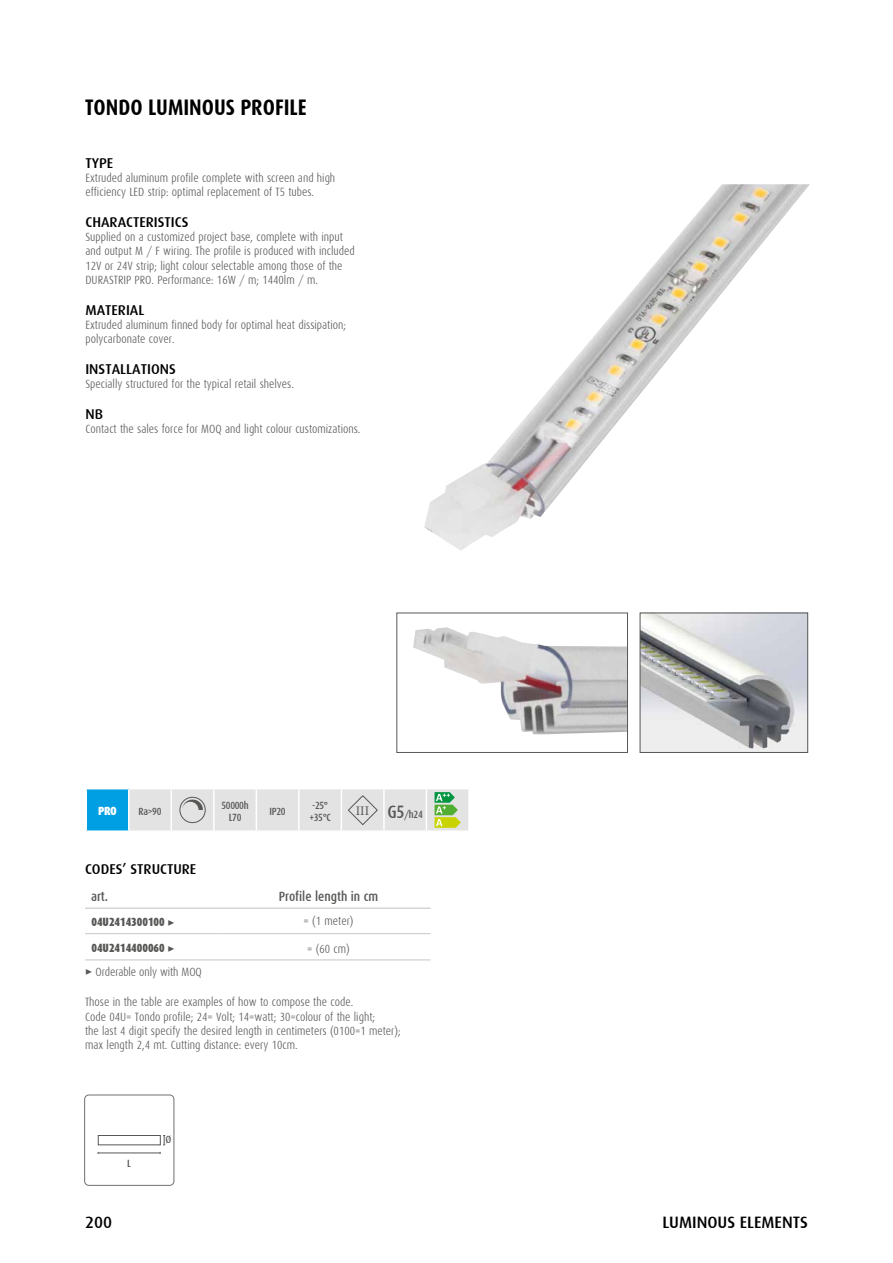
<style>
.page{position:relative;width:893px;height:1263px;background:#fff}
.page>*{position:absolute;margin:0;border:0;box-sizing:border-box;transform-origin:0 0}
.t1{font:700 22.5px "Dax Condensed";color:#000}
.t2{font:500 16.5px "Dax";color:#000}
.t3{font:500 14.25px "Dax";color:#000}
.t4{font:500 13.5px "Dax Condensed";color:#575756}
.t5{font:300 12px/14.2px "Dax Condensed";color:#575756}
.t6{font:900 12px/25.7px "Dax Condensed";color:#575756}
.t7{font:900 12px "Dax Condensed";color:#fff}
.t8{font:500 10.5px/12px "Dax Condensed";letter-spacing:-.03em;color:#575756;text-align:center}
.s1{font-size:18px}
.s2{font-family:"Minion Pro";font-weight:400}
</style>
<div class="page">
<img style="left:424px;top:184px;width:386px;height:366px">
<div style="left:84px;top:1094px;width:90px;height:92px;border:1px solid #706f6f;border-radius:4px"></div>
<hr style="left:98px;top:1153px;width:62px;height:1px;background:#575756">
<svg style="left:163px;top:1135px;width:2px;height:10px"></svg>
<div style="left:98px;top:1135px;width:63px;height:10px;border:1px solid #575756"></div>
<img style="left:413px;top:627px;width:213px;height:108px">
<div style="left:397px;top:613px;width:231px;height:140px;border:1px solid #575756"></div>
<img style="left:642px;top:615px;width:164px;height:136px">
<div style="left:640px;top:613px;width:168px;height:140px;border:1px solid #575756"></div>
<hr style="left:85px;top:908px;width:137px;height:1px;background:#c6c6c6">
<hr style="left:222px;top:908px;width:209px;height:1px;background:#c6c6c6">
<hr style="left:85px;top:933px;width:137px;height:1px;background:#c6c6c6">
<hr style="left:222px;top:933px;width:209px;height:1px;background:#c6c6c6">
<hr style="left:85px;top:960px;width:137px;height:1px;background:#c6c6c6">
<hr style="left:222px;top:960px;width:209px;height:1px;background:#c6c6c6">
<div style="left:86px;top:789px;width:43px;height:42px;background:#009fe3"></div>
<hr style="left:86px;top:789px;width:1px;height:41px;background:#fff">
<hr style="left:128px;top:789px;width:2px;height:41px;background:#fff">
<hr style="left:86px;top:830px;width:43px;height:2px;background:#fff">
<svg style="left:129px;top:789px;width:339px;height:42px;background:#dde0da"></svg>
<h1 class="t1" style="left:85px;top:95px;width:223px">TONDO LUMINOUS PROFILE</h1>
<p class="t3" style="left:85px;top:155px;width:29px">TYPE</p>
<p class="t5" style="left:85px;top:171px;width:251px">Extruded aluminum profile complete with screen and high efficiency LED strip: optimal replacement of T5 tubes.</p>
<p class="t3" style="left:85px;top:214px;width:105px">CHARACTERISTICS</p>
<p class="t5" style="left:85px;top:230px;width:271px">Supplied on a customized project base, complete with input and output M / F wiring. The profile is produced with included 12V or 24V strip; light colour selectable among those of the DURASTRIP PRO. Performance: 16W / m; 1440lm / m.</p>
<p class="t3" style="left:85px;top:302px;width:61px">MATERIAL</p>
<p class="t5" style="left:85px;top:318px;width:262px">Extruded aluminum finned body for optimal heat dissipation; polycarbonate cover.</p>
<p class="t3" style="left:85px;top:361px;width:92px">INSTALLATIONS</p>
<p class="t5" style="left:85px;top:377px;width:210px">Specially structured for the typical retail shelves.</p>
<p class="t3" style="left:85px;top:406px;width:19px">NB</p>
<p class="t5" style="left:85px;top:422px;width:276px">Contact the sales force for MOQ and light colour customizations.</p>
<p class="t7" style="left:98px;top:804px;width:20px">PRO</p>
<p class="t8" style="left:139px;top:805px;width:24px">Ra&gt;90</p>
<p class="t8" style="left:221px;top:799px;width:29px">50000h<br>L70</p>
<p class="t8" style="left:270px;top:805px;width:18px">IP20</p>
<p class="t8" style="left:309px;top:799px;width:23px;text-align:left">-25° +35°C</p>
<p class="t8" style="left:356px;top:809px;width:69px"><sup>III</sup> <span class="s1">G5</span>/h24</p>
<p class="t3" style="left:85px;top:861px;width:113px">CODES’ STRUCTURE</p>
<p class="t4" style="left:91px;top:889px;width:19px">art.</p>
<p class="t4" style="left:279px;top:889px;width:101px">Profile length in cm</p>
<p class="t5" style="left:304px;top:914px;width:51px">= (1 meter)</p>
<p class="t5" style="left:307px;top:942px;width:44px">= (60 cm)</p>
<p class="t6" style="left:91px;top:909px;width:85px">04U2414300100 <span class="s2">▶<br></span>04U2414400060 <span class="s2">▶</span></p>
<p class="t5" style="left:85px;top:965px;width:118px"><span class="s2">▶</span> Orderable only with MOQ</p>
<p class="t5" style="left:85px;top:995px;width:317px">Those in the table are examples of how to compose the code.<br>Code 04U= Tondo profile; 24= Volt; 14=watt; 30=colour of the light;<br>the last 4 digit specify the desired length in centimeters (0100=1 meter); max length 2,4 mt. Cutting distance: every 10cm.</p>
<p class="t8" style="left:127px;top:1158px;width:5px">L</p>
<h2 class="t2" style="left:85px;top:1213px;width:29px">200</h2>
<p class="t8" style="left:166px;top:1133px;width:7px">Ø</p>
<h2 class="t2" style="left:662px;top:1212px;width:147px">LUMINOUS ELEMENTS</h2>
</div>
